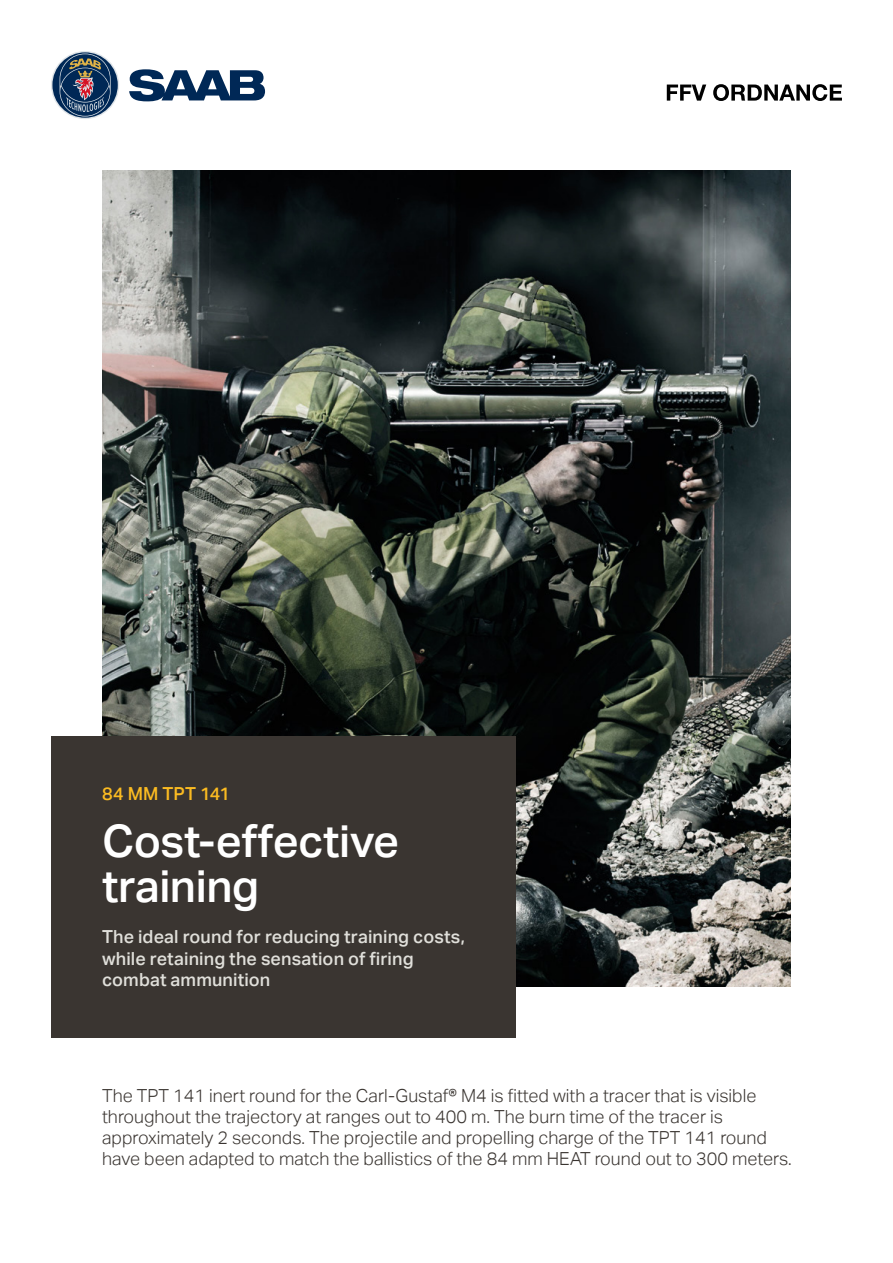
<style>
.page{position:relative;width:893px;height:1263px;background:#fff}
.page>*{position:absolute;margin:0;border:0;box-sizing:border-box;transform-origin:0 0}
.t1{font:500 45px/45px "Aktiv Grotesk";letter-spacing:-.01em;color:#fff}
.t2{font:300 18px/21px "Aktiv Grotesk";color:#3a3531}
.t3{font:500 18px/21.6px "Aktiv Grotesk";letter-spacing:.005em;color:#e0dfda}
.t4{font:500 18px "Aktiv Grotesk";letter-spacing:.005em;color:#fbbb21}
</style>
<div class="page">
<img style="left:102px;top:171px;width:689px;height:815px">
<div style="left:51px;top:736px;width:465px;height:301px;background:#3a3531"></div>
<div style="left:51px;top:51px;width:68px;height:68px;background:#dfe4e8;border-radius:50%"></div>
<svg style="left:52px;top:52px;width:66px;height:66px"></svg>
<svg style="left:60px;top:54px;width:51px;height:63px;background:#4c5d76"></svg>
<svg style="left:129px;top:69px;width:136px;height:32px"></svg>
<svg style="left:667px;top:84px;width:175px;height:17px"></svg>
<p class="t4" style="left:102px;top:783px;width:130px">84 MM TPT 141</p>
<h1 class="t1" style="left:102px;top:819px;width:299px">Cost-effective training</h1>
<p class="t3" style="left:102px;top:926px;width:364px">The ideal round for reducing training costs, while retaining the sensation of firing combat ammunition</p>
<p class="t2" style="left:102px;top:1085px;width:691px">The TPT 141 inert round for the Carl-Gustaf® M4 is fitted with a tracer that is visible throughout the trajectory at ranges out to 400 m. The burn time of the tracer is approximately 2 seconds. The projectile and propelling charge of the TPT 141 round have been adapted to match the ballistics of the 84 mm HEAT round out to 300 meters.</p>
</div>
